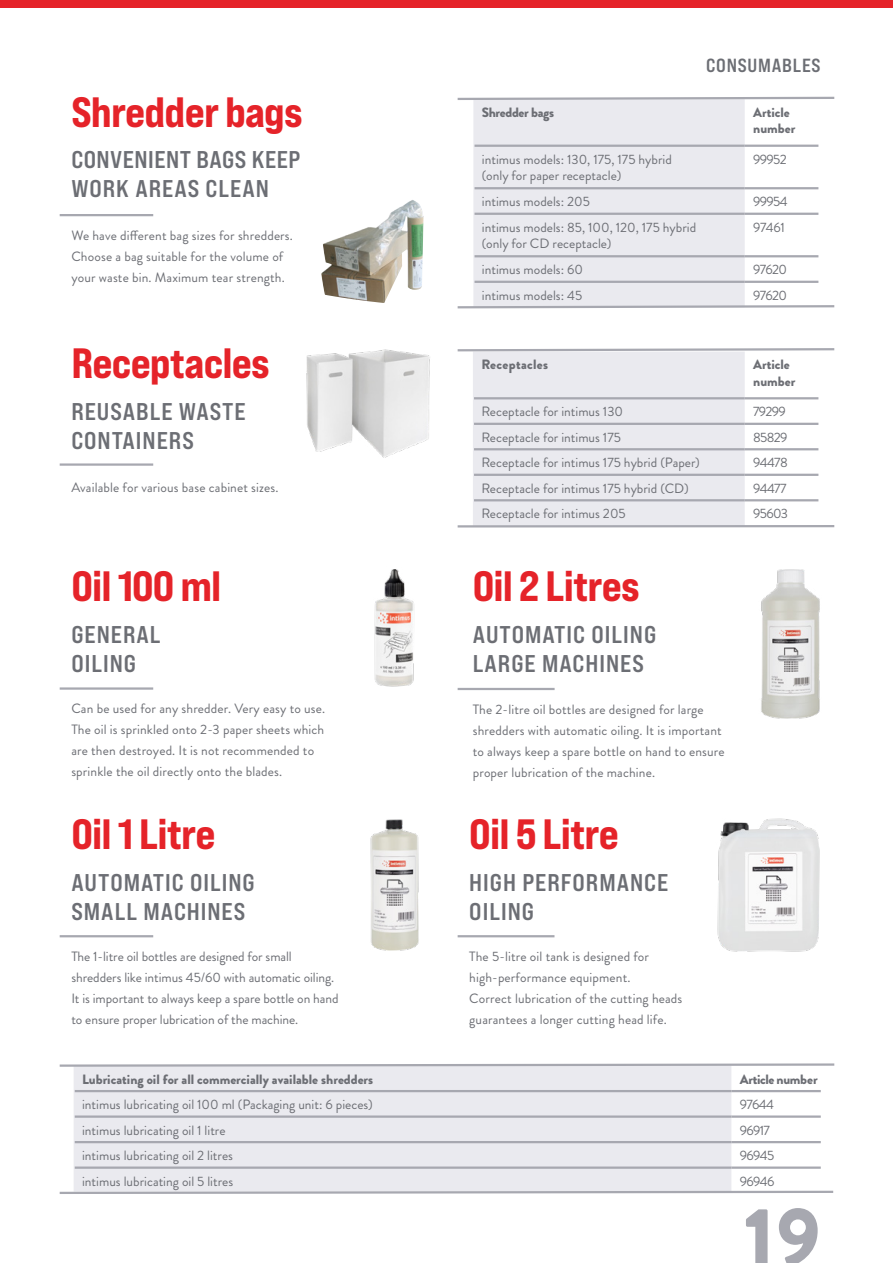
<style>
.page{position:relative;width:893px;height:1263px;background:#fff}
.page>*{position:absolute;margin:0;border:0;box-sizing:border-box;transform-origin:0 0}
.t1{font:900 82.5px "Brandon Grotesque";color:#a7a8b0}
.t2{font:42.3px "Bebas Neue Pro Exp Eb";letter-spacing:-.02em;color:#e52329}
.t3{font:24.15px/29.1px "Bebas Neue Pro Exp Bd";letter-spacing:.04em;color:#6c6e74}
.t4{font:24.15px/29.1px "Bebas Neue Pro Exp Bd";letter-spacing:.02em;color:#6c6e74}
.t5{font:19.05px "Bebas Neue Pro Exp Bd";letter-spacing:.04em;color:#6c6e74}
.t6{font:13.5px/21px "Brandon Grotesque";color:#6c6e74}
.t7{font:900 13.5px/16.2px "Brandon Grotesque";color:#6c6e74}
.t8{font:900 13.5px "Brandon Grotesque";letter-spacing:-.025em;color:#6c6e74}
.t9{font:900 13.5px "Brandon Grotesque";letter-spacing:.025em;color:#6c6e74}
</style>
<div class="page">
<img style="left:374px;top:569px;width:40px;height:118px">
<img style="left:306px;top:349px;width:124px;height:109px">
<img style="left:370px;top:819px;width:49px;height:132px">
<img style="left:761px;top:569px;width:59px;height:150px">
<img style="left:717px;top:818px;width:103px;height:134px">
<img style="left:321px;top:200px;width:103px;height:103px">
<hr style="left:60px;top:463px;width:93px;height:3px;background:#a7a8b0">
<hr style="left:458px;top:688px;width:97px;height:2px;background:#a7a8b0">
<hr style="left:60px;top:214px;width:93px;height:2px;background:#a7a8b0">
<div style="left:473px;top:101px;width:272px;height:203px;background:#eaeaef"></div>
<hr style="left:475px;top:145px;width:270px;height:2px;background:#a7a8b0">
<hr style="left:745px;top:145px;width:73px;height:2px;background:#a7a8b0">
<hr style="left:475px;top:187px;width:270px;height:2px;background:#a7a8b0">
<hr style="left:745px;top:187px;width:73px;height:2px;background:#a7a8b0">
<hr style="left:475px;top:213px;width:270px;height:2px;background:#a7a8b0">
<hr style="left:745px;top:213px;width:73px;height:2px;background:#a7a8b0">
<hr style="left:475px;top:255px;width:270px;height:2px;background:#a7a8b0">
<hr style="left:745px;top:255px;width:73px;height:2px;background:#a7a8b0">
<hr style="left:475px;top:281px;width:270px;height:2px;background:#a7a8b0">
<hr style="left:745px;top:281px;width:73px;height:2px;background:#a7a8b0">
<svg style="left:457px;top:304px;width:378px;height:5px"></svg>
<svg style="left:457px;top:96px;width:378px;height:5px"></svg>
<div style="left:473px;top:353px;width:272px;height:172px;background:#eaeaef"></div>
<hr style="left:474px;top:397px;width:271px;height:2px;background:#a7a8b0">
<hr style="left:745px;top:397px;width:73px;height:2px;background:#a7a8b0">
<hr style="left:474px;top:423px;width:271px;height:2px;background:#a7a8b0">
<hr style="left:745px;top:423px;width:73px;height:2px;background:#a7a8b0">
<hr style="left:474px;top:448px;width:271px;height:2px;background:#a7a8b0">
<hr style="left:745px;top:448px;width:73px;height:2px;background:#a7a8b0">
<hr style="left:474px;top:474px;width:271px;height:2px;background:#a7a8b0">
<hr style="left:745px;top:474px;width:73px;height:2px;background:#a7a8b0">
<hr style="left:474px;top:499px;width:271px;height:2px;background:#a7a8b0">
<hr style="left:745px;top:499px;width:73px;height:2px;background:#a7a8b0">
<hr style="left:458px;top:525px;width:376px;height:2px;background:#a7a8b0">
<svg style="left:457px;top:348px;width:378px;height:5px"></svg>
<hr style="left:60px;top:687px;width:93px;height:3px;background:#a7a8b0">
<hr style="left:60px;top:935px;width:93px;height:2px;background:#a7a8b0">
<hr style="left:458px;top:935px;width:96px;height:2px;background:#a7a8b0">
<div style="left:74px;top:1068px;width:657px;height:121px;background:#eaeaef"></div>
<hr style="left:75px;top:1090px;width:656px;height:2px;background:#a7a8b0">
<hr style="left:731px;top:1090px;width:90px;height:2px;background:#a7a8b0">
<hr style="left:75px;top:1115px;width:656px;height:3px;background:#a7a8b0">
<hr style="left:731px;top:1115px;width:90px;height:3px;background:#a7a8b0">
<hr style="left:75px;top:1141px;width:656px;height:2px;background:#a7a8b0">
<hr style="left:731px;top:1141px;width:90px;height:2px;background:#a7a8b0">
<hr style="left:75px;top:1166px;width:656px;height:3px;background:#a7a8b0">
<hr style="left:731px;top:1166px;width:90px;height:3px;background:#a7a8b0">
<svg style="left:59px;top:1189px;width:775px;height:5px"></svg>
<svg style="left:59px;top:1063px;width:776px;height:5px"></svg>
<div style="left:0;top:0;width:893px;height:8px;background:#e52329"></div>
<h2 class="t2" style="left:71px;top:85px;width:233px">Shredder bags</h2>
<h3 class="t4" style="left:71px;top:145px;width:230px">CONVENIENT BAGS KEEP<br>WORK AREAS CLEAN</h3>
<p class="t6" style="left:71px;top:225px;width:223px">We have different bag sizes for shredders.<br>Choose a bag suitable for the volume of your waste bin. Maximum tear strength.</p>
<h2 class="t2" style="left:71px;top:336px;width:200px">Receptacles</h2>
<h3 class="t3" style="left:71px;top:396px;width:176px">REUSABLE WASTE<br>CONTAINERS</h3>
<p class="t6" style="left:71px;top:477px;width:209px">Available for various base cabinet sizes.</p>
<h3 class="t5" style="left:706px;top:54px;width:116px">CONSUMABLES</h3>
<p class="t8" style="left:482px;top:103px;width:74px">Shredder bags</p>
<p class="t7" style="left:753px;top:105px;width:44px">Article number</p>
<p class="t6" style="left:482px;top:151px;width:191px;line-height:16.2px">intimus models: 130, 175, 175 hybrid (only for paper receptacle)</p>
<p class="t6" style="left:753px;top:149px;width:35px">99952</p>
<p class="t6" style="left:482px;top:191px;width:109px">intimus models: 205</p>
<p class="t6" style="left:753px;top:191px;width:36px">99954</p>
<p class="t6" style="left:482px;top:219px;width:216px;line-height:16.2px">intimus models: 85, 100, 120, 175 hybrid (only for CD receptacle)</p>
<p class="t6" style="left:753px;top:217px;width:33px">97461</p>
<p class="t6" style="left:482px;top:259px;width:103px">intimus models: 60</p>
<p class="t6" style="left:753px;top:259px;width:35px">97620</p>
<p class="t6" style="left:482px;top:285px;width:102px">intimus models: 45</p>
<p class="t6" style="left:753px;top:285px;width:35px">97620</p>
<p class="t9" style="left:481px;top:355px;width:68px">Receptacles</p>
<p class="t7" style="left:753px;top:357px;width:44px">Article number</p>
<p class="t6" style="left:481px;top:401px;width:143px">Receptacle for intimus 130</p>
<p class="t6" style="left:753px;top:401px;width:34px">79299</p>
<p class="t6" style="left:481px;top:427px;width:141px">Receptacle for intimus 175</p>
<p class="t6" style="left:753px;top:427px;width:36px">85829</p>
<p class="t6" style="left:481px;top:452px;width:220px">Receptacle for intimus 175 hybrid (Paper)</p>
<p class="t6" style="left:753px;top:452px;width:36px">94478</p>
<p class="t6" style="left:481px;top:478px;width:209px">Receptacle for intimus 175 hybrid (CD)</p>
<p class="t6" style="left:753px;top:478px;width:35px">94477</p>
<p class="t6" style="left:481px;top:503px;width:146px">Receptacle for intimus 205</p>
<p class="t6" style="left:753px;top:503px;width:36px">95603</p>
<h2 class="t2" style="left:71px;top:559px;width:152px">Oil 100 ml</h2>
<h3 class="t3" style="left:71px;top:619px;width:91px">GENERAL<br>OILING</h3>
<p class="t6" style="left:71px;top:697px;width:255px">Can be used for any shredder. Very easy to use.<br>The oil is sprinkled onto 2-3 paper sheets which are then destroyed. It is not recommended to sprinkle the oil directly onto the blades.</p>
<p class="t6" style="left:473px;top:699px;width:253px">The 2-litre oil bottles are designed for large shredders with automatic oiling. It is important to always keep a spare bottle on hand to ensure proper lubrication of the machine.</p>
<h2 class="t2" style="left:71px;top:808px;width:146px">Oil 1 Litre</h2>
<h3 class="t3" style="left:71px;top:868px;width:185px">AUTOMATIC OILING<br>SMALL MACHINES</h3>
<p class="t6" style="left:71px;top:946px;width:269px">The 1-litre oil bottles are designed for small shredders like intimus 45/60 with automatic oiling.<br>It is important to always keep a spare bottle on hand to ensure proper lubrication of the machine.</p>
<h2 class="t2" style="left:473px;top:560px;width:168px">Oil 2 Litres</h2>
<h3 class="t3" style="left:473px;top:620px;width:185px">AUTOMATIC OILING<br>LARGE MACHINES</h3>
<h2 class="t2" style="left:469px;top:808px;width:151px">Oil 5 Litre</h2>
<h3 class="t3" style="left:469px;top:868px;width:201px">HIGH PERFORMANCE<br>OILING</h3>
<p class="t6" style="left:469px;top:946px;width:215px">The 5-litre oil tank is designed for high-performance equipment.<br>Correct lubrication of the cutting heads guarantees a longer cutting head life.</p>
<p class="t7" style="left:82px;top:1071px;width:293px">Lubricating oil for all commercially available shredders</p>
<p class="t8" style="left:740px;top:1069px;width:79px">Article number</p>
<p class="t6" style="left:82px;top:1094px;width:292px">intimus lubricating oil 100 ml (Packaging unit: 6 pieces)</p>
<p class="t6" style="left:740px;top:1094px;width:35px">97644</p>
<p class="t6" style="left:82px;top:1119px;width:145px">intimus lubricating oil 1 litre</p>
<p class="t6" style="left:740px;top:1119px;width:32px">96917</p>
<p class="t6" style="left:82px;top:1145px;width:152px">intimus lubricating oil 2 litres</p>
<p class="t6" style="left:740px;top:1145px;width:36px">96945</p>
<p class="t6" style="left:82px;top:1171px;width:153px">intimus lubricating oil 5 litres</p>
<p class="t6" style="left:740px;top:1171px;width:36px">96946</p>
<h1 class="t1" style="left:744px;top:1178px;width:78px">19</h1>
</div>
